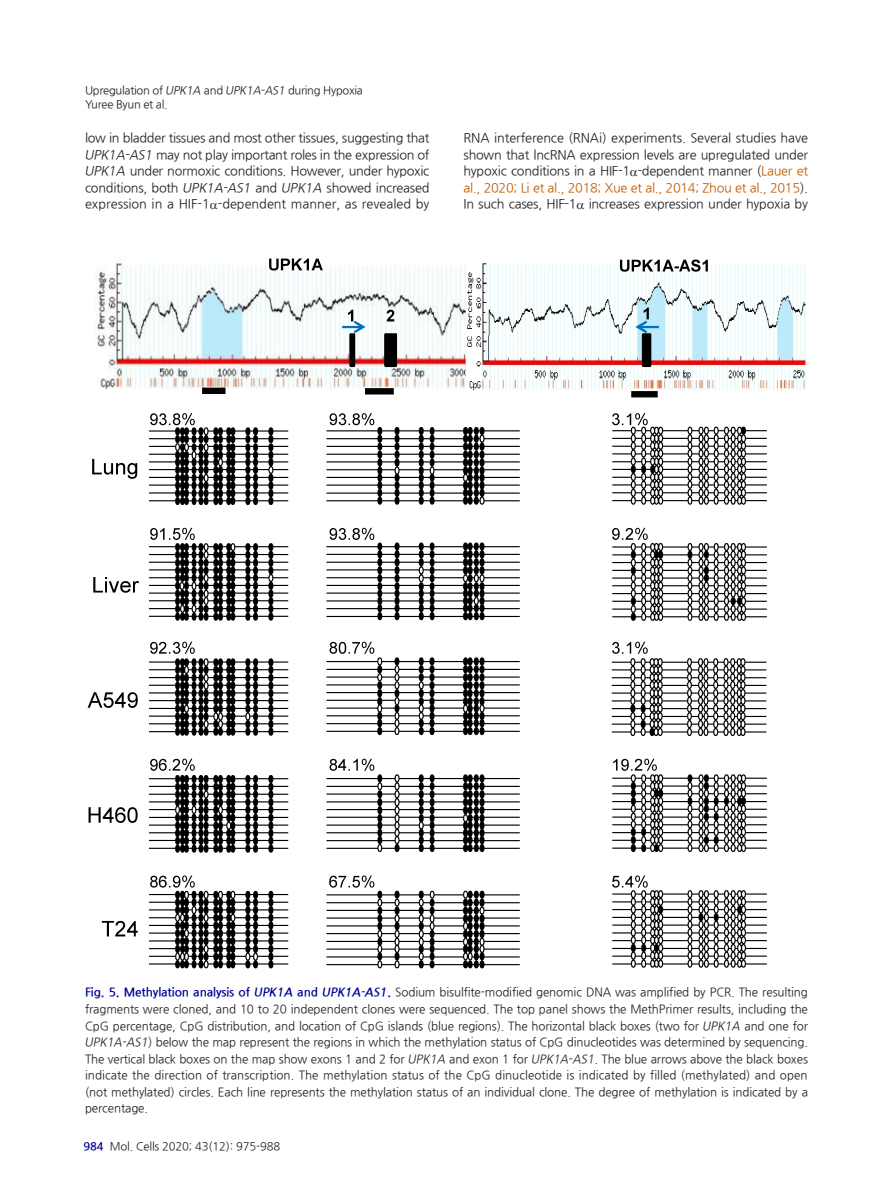
<style>
.page{position:relative;width:893px;height:1191px;background:#fff}
.page>*{position:absolute;margin:0;border:0;box-sizing:border-box;transform-origin:0 0}
.t1{font:12.75px/16.5px "Nanum Gothic";letter-spacing:-.02em;color:#231f20;text-align:justify}
.t2{font:12px/16.5px "Nanum Gothic";letter-spacing:-.01em;color:#231f20;text-align:justify}
.t3{font:11.25px/13.5px "Nanum Gothic";letter-spacing:-.025em;color:#231f20}
.s1{font-style:italic}
.s2{color:#c35900}
.s3{font-weight:700;color:#00009a}
.s4{font-weight:700;font-style:italic;color:#00009a}
</style>
<div class="page">
<img style="left:87px;top:258px;width:719px;height:711px">
<p class="t3" style="left:85px;top:84px;width:280px">Upregulation of <span class="s1">UPK1A</span> and <span class="s1">UPK1A-AS1</span> during Hypoxia<br>Yuree Byun et al.</p>
<p class="t1" style="left:84px;top:130px;width:347px">low in bladder tissues and most other tissues, suggesting that <span class="s1">UPK1A-AS1</span> may not play important roles in the expression of <span class="s1">UPK1A</span> under normoxic conditions. However, under hypoxic conditions, both <span class="s1">UPK1A-AS1</span> and <span class="s1">UPK1A</span> showed increased expression in a HIF-1 -dependent manner, as revealed by</p>
<p class="t1" style="left:463px;top:130px;width:346px">RNA interference (RNAi) experiments. Several studies have shown that lncRNA expression levels are upregulated under hypoxic conditions in a HIF-1 -dependent manner (<span class="s2">Lauer et al., 2020; Li et al., 2018; Xue et al., 2014; Zhou et al., 2015</span>).<br>In such cases, HIF-1 increases expression under hypoxia by</p>
<p class="t2" style="left:84px;top:984px;width:725px"><span class="s3">Fig. 5. Methylation analysis of</span> <span class="s4">UPK1A</span> <span class="s3">and</span> <span class="s4">UPK1A-AS1</span><span class="s3">.</span> Sodium bisulfite-modified genomic DNA was amplified by PCR. The resulting fragments were cloned, and 10 to 20 independent clones were sequenced. The top panel shows the MethPrimer results, including the CpG percentage, CpG distribution, and location of CpG islands (blue regions). The horizontal black boxes (two for <span class="s1">UPK1A</span> and one for <span class="s1">UPK1A-AS1</span>) below the map represent the regions in which the methylation status of CpG dinucleotides was determined by sequencing.<br>The vertical black boxes on the map show exons 1 and 2 for <span class="s1">UPK1A</span> and exon 1 for <span class="s1">UPK1A-AS1</span>. The blue arrows above the black boxes indicate the direction of transcription. The methylation status of the CpG dinucleotide is indicated by filled (methylated) and open (not methylated) circles. Each line represents the methylation status of an individual clone. The degree of methylation is indicated by a percentage.</p>
<p class="t3" style="left:83px;top:1139px;width:198px"><span class="s3">984</span> Mol. Cells 2020; 43(12): 975-988</p>
</div>
